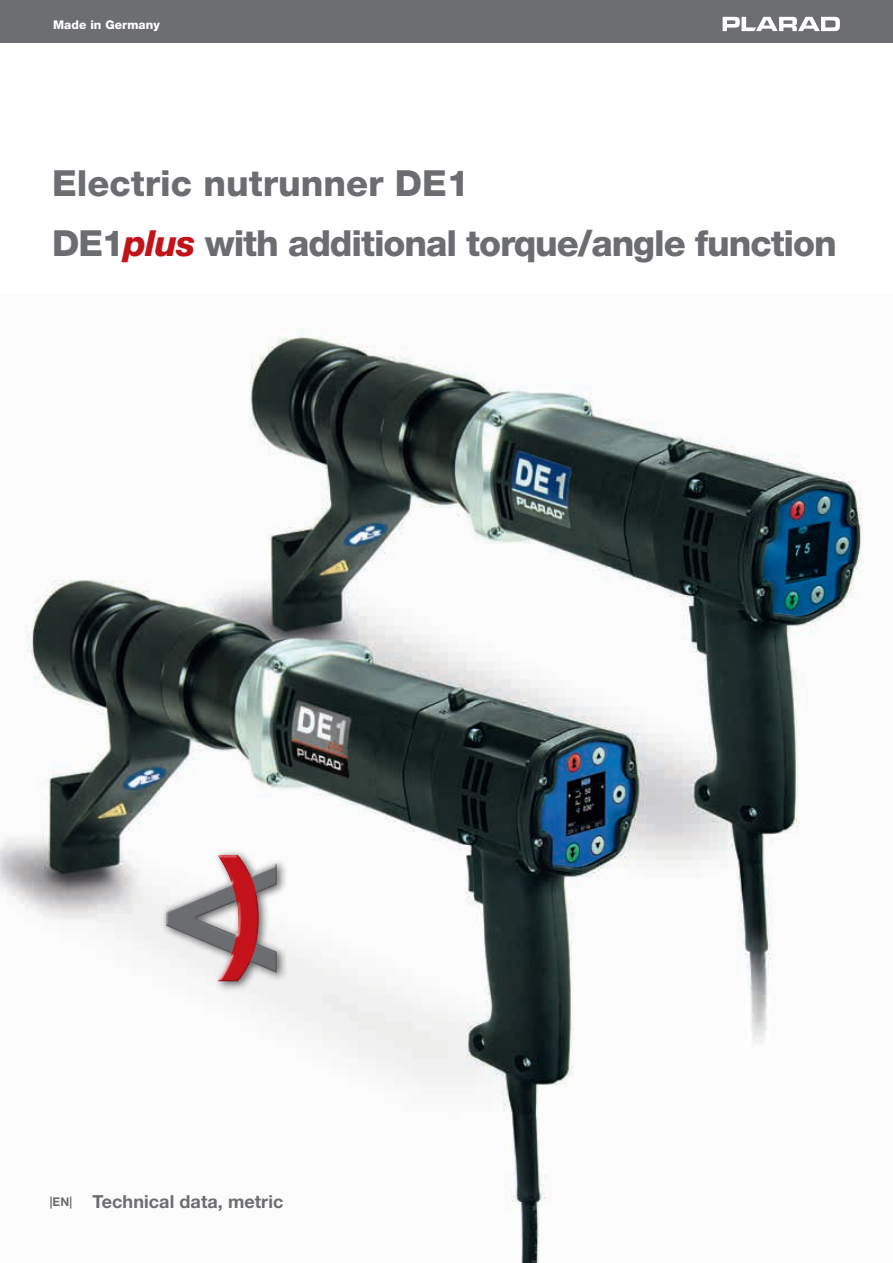
<style>
.page{position:relative;width:893px;height:1263px;background:#fff}
.page>*{position:absolute;margin:0;border:0;box-sizing:border-box;transform-origin:0 0}
.t1{font:800 36px/60.2px "Helvetica Neue";letter-spacing:-.03em;color:#6c6d70}
.t2{font:700 18px "Helvetica Neue";letter-spacing:.005em;color:#6c6d70}
.t3{font:800 12px "Helvetica Neue";letter-spacing:.005em;color:#fff}
.s1{font-style:italic;color:#c4121a}
.s2{font-size:12px}
</style>
<div class="page">
<img style="left:0;top:335px;width:863px;height:928px">
<div style="left:0;top:0;width:893px;height:43px;background:#6c6d70"></div>
<svg style="left:723px;top:17px;width:117px;height:14px"></svg>
<div style="left:160px;top:848px;width:128px;height:143px;background:#231f20;opacity:.7"></div>
<div style="left:165px;top:853px;width:113px;height:129px;background:#231f20;opacity:.75"></div>
<p class="t3" style="left:53px;top:17px;width:108px">Made in Germany</p>
<p class="t1" style="left:52px;top:153px;width:786px">Electric nutrunner DE1<br>DE1<span class="s1">plus</span> with additional torque/angle function</p>
<p class="t2" style="left:50px;top:1190px;width:235px"><span class="s2">|EN|</span> Technical data, metric</p>
</div>
